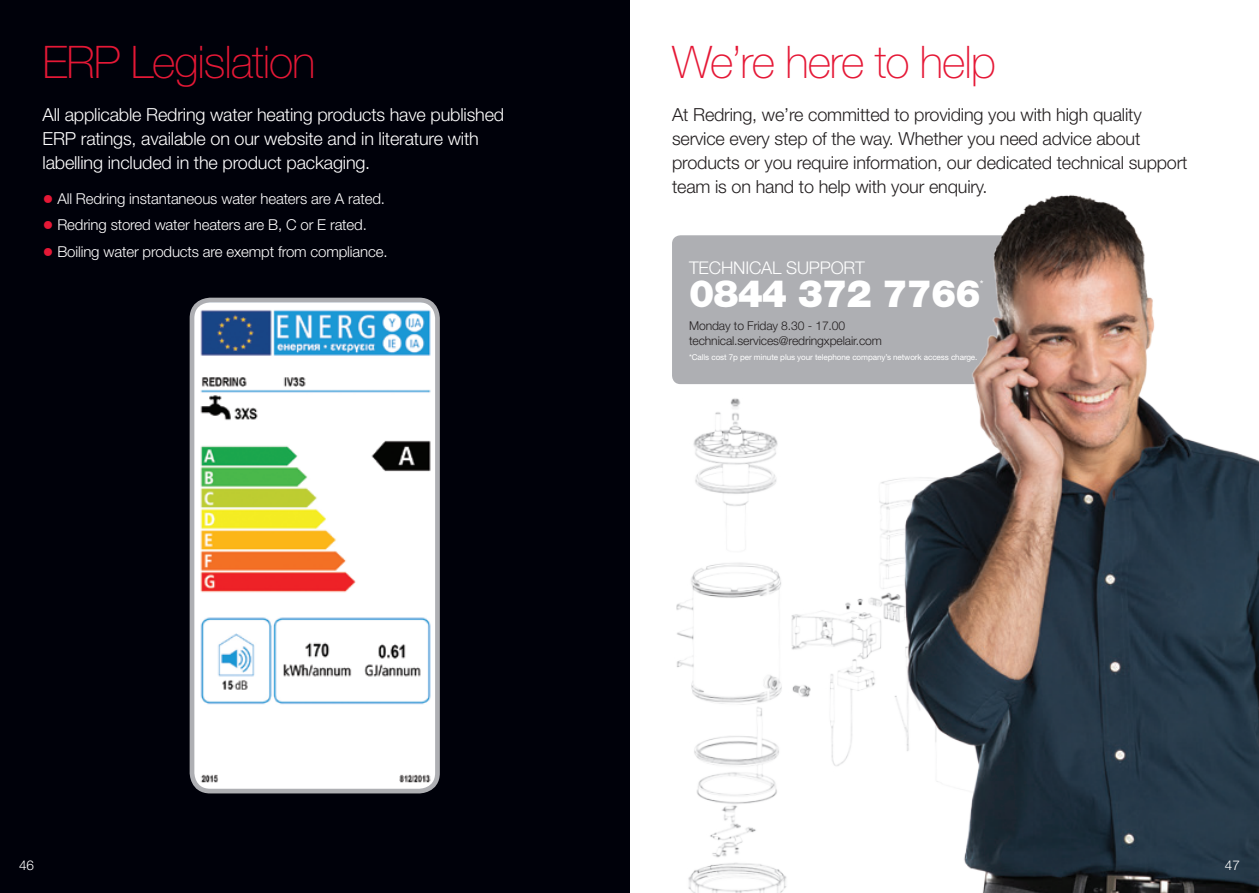
<style>
.page{position:relative;width:1259px;height:893px;background:#fff}
.page>*{position:absolute;margin:0;border:0;box-sizing:border-box;transform-origin:0 0}
.t1{font:100 45px "Helvetica Neue LT";letter-spacing:-.025em;color:#e51836}
.t2{font:900 37.8px "Helvetica Neue LT";letter-spacing:-.025em;color:#fff}
.t3{font:300 18px/24px "Helvetica Neue LT";letter-spacing:-.01em;color:#231f20}
.t4{font:300 18px/24px "Helvetica Neue LT";letter-spacing:-.01em;color:#fff}
.t5{font:300 17.55px "Helvetica Neue LT";letter-spacing:-.01em;color:#fff}
.t6{font:300 15px "Helvetica Neue LT";letter-spacing:-.01em;color:#fff}
.t7{font:300 13.5px "Helvetica Neue LT";color:#fff}
.t8{font:300 12.15px/14.9px "Helvetica Neue LT";letter-spacing:-.01em;color:#231f20}
.t9{font:10.8px "Helvetica Neue LT";color:#fff}
.t10{font:8.1px "Helvetica Neue LT";letter-spacing:-.01em;color:#fff}
.s1{font-weight:400;font-size:22.5px;color:#e51836}
</style>
<div class="page">
<div style="left:672px;top:235px;width:382px;height:149px;background:#aeafb3;border-radius:9px"></div>
<img style="left:676px;top:398px;width:196px;height:495px">
<img style="left:872px;top:195px;width:387px;height:698px">
<div style="left:0;top:0;width:629px;height:893px;background:#00010a"></div>
<img style="left:192px;top:304px;width:242px;height:487px">
<div style="left:190px;top:298px;width:250px;height:495px;border:5px solid #aeafb3;border-radius:18px"></div>
<p class="t1" style="left:43px;top:36px;width:274px">ERP Legislation</p>
<p class="t4" style="left:43px;top:102px;width:463px">All applicable Redring water heating products have published<br>ERP ratings, available on our website and in literature with labelling included in the product packaging.</p>
<p class="t6" style="left:43px;top:189px;width:344px"><span class="s1">•</span> All Redring instantaneous water heaters are A rated.</p>
<p class="t6" style="left:43px;top:216px;width:326px"><span class="s1">•</span> Redring stored water heaters are B, C or E rated.</p>
<p class="t6" style="left:43px;top:242px;width:346px"><span class="s1">•</span> Boiling water products are exempt from compliance.</p>
<p class="t1" style="left:672px;top:36px;width:325px">We’re here to help</p>
<p class="t3" style="left:672px;top:102px;width:517px">At Redring, we’re committed to providing you with high quality service every step of the way. Whether you need advice about products or you require information, our dedicated technical support team is on hand to help with your enquiry.</p>
<p class="t5" style="left:689px;top:257px;width:177px">TECHNICAL SUPPORT</p>
<p class="t2" style="left:689px;top:271px;width:293px">0844 372 7766</p>
<p class="t9" style="left:980px;top:278px;width:5px">*</p>
<p class="t8" style="left:689px;top:318px;width:194px">Monday to Friday 8.30 - 17.00 technical.services@redringxpelair.com</p>
<p class="t10" style="left:689px;top:352px;width:290px">*Calls cost 7p per minute plus your telephone company’s network access charge.</p>
<p class="t7" style="left:19px;top:856px;width:16px">46</p>
<p class="t7" style="left:1225px;top:856px;width:16px">47</p>
</div>
